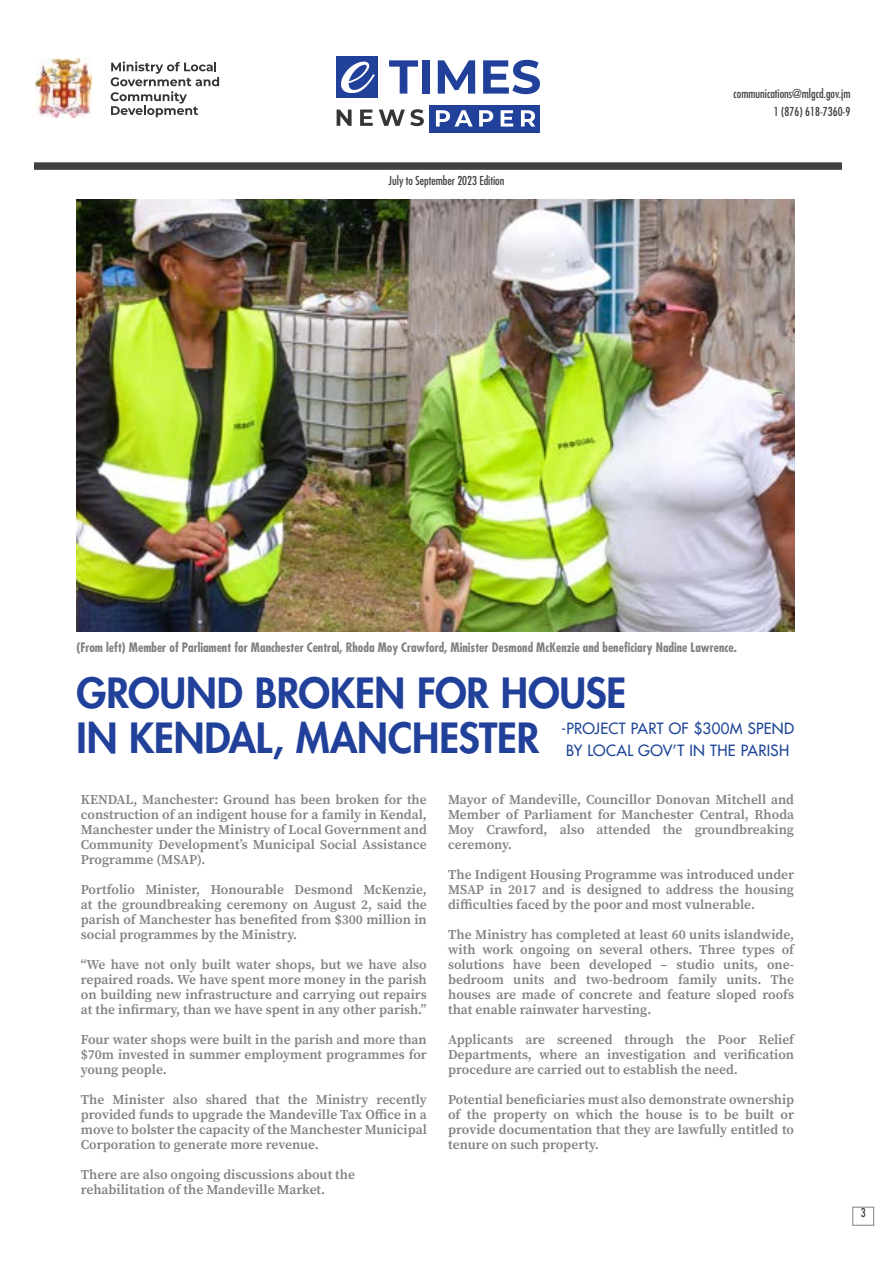
<style>
.page{position:relative;width:893px;height:1263px;background:#fff}
.page>*{position:absolute;margin:0;border:0;box-sizing:border-box;transform-origin:0 0}
.t1{font:800 40.5px/45px "Futura LT";letter-spacing:-.005em;color:#21409a}
.t2{font:15.15px/21.5px "Futura LT";letter-spacing:.02em;color:#1d4498;text-align:center}
.t3{font:600 13.5px/15px "Source Serif Pro";color:#808285;text-align:justify}
.t4{font:700 condensed 12.75px "Futura LT";color:#808285}
.t5{font:condensed 12px/18px "Futura LT";color:#414042;text-align:right}
</style>
<div class="page">
<div style="left:853px;top:1207px;width:21px;height:18px;border:1px solid #808285"></div>
<div style="left:34px;top:162px;width:808px;height:8px;background:#414042"></div>
<img style="left:35px;top:59px;width:56px;height:58px">
<svg style="left:111px;top:61px;width:108px;height:56px"></svg>
<img style="left:77px;top:200px;width:717px;height:431px">
<div style="left:336px;top:56px;width:42px;height:42px;background:#21409a"></div>
<div style="left:429px;top:105px;width:111px;height:27px;background:#21409a"></div>
<svg style="left:337px;top:110px;width:15px;height:16px"></svg>
<svg style="left:360px;top:110px;width:13px;height:16px"></svg>
<svg style="left:379px;top:109px;width:45px;height:17px"></svg>
<svg style="left:389px;top:60px;width:29px;height:34px"></svg>
<div style="left:422px;top:60px;width:8px;height:34px;background:#21409a"></div>
<svg style="left:438px;top:60px;width:37px;height:34px"></svg>
<svg style="left:483px;top:60px;width:57px;height:34px"></svg>
<svg style="left:341px;top:62px;width:34px;height:31px"></svg>
<svg style="left:436px;top:110px;width:37px;height:17px"></svg>
<svg style="left:479px;top:110px;width:14px;height:17px"></svg>
<svg style="left:501px;top:110px;width:12px;height:17px"></svg>
<svg style="left:521px;top:110px;width:14px;height:17px"></svg>
<p class="t5" style="left:389px;top:172px;width:117px">July to September 2023 Edition</p>
<p class="t5" style="left:734px;top:85px;width:118px">communications@mlgcd.gov.jm<br>1 (876) 618-7360-9</p>
<p class="t4" style="left:77px;top:640px;width:662px">(From left) Member of Parliament for Manchester Central, Rhoda Moy Crawford, Minister Desmond McKenzie and beneficiary Nadine Lawrence.</p>
<h1 class="t1" style="left:77px;top:670px;width:551px">GROUND BROKEN FOR HOUSE<br>IN KENDAL, MANCHESTER</h1>
<p class="t2" style="left:561px;top:718px;width:234px">-PROJECT PART OF $300M SPEND<br>BY LOCAL GOV’T IN THE PARISH</p>
<p class="t3" style="left:81px;top:792px;width:348px">KENDAL, Manchester: Ground has been broken for the construction of an indigent house for a family in Kendal, Manchester under the Ministry of Local Government and Community Development’s Municipal Social Assistance Programme (MSAP).</p>
<p class="t3" style="left:81px;top:882px;width:348px">Portfolio Minister, Honourable Desmond McKenzie, at the groundbreaking ceremony on August 2, said the parish of Manchester has benefited from $300 million in social programmes by the Ministry.</p>
<p class="t3" style="left:81px;top:957px;width:347px">“We have not only built water shops, but we have also repaired roads. We have spent more money in the parish on building new infrastructure and carrying out repairs at the infirmary, than we have spent in any other parish.”</p>
<p class="t3" style="left:81px;top:1031px;width:348px">Four water shops were built in the parish and more than $70m invested in summer employment programmes for young people.</p>
<p class="t3" style="left:81px;top:1091px;width:348px">The Minister also shared that the Ministry recently provided funds to upgrade the Mandeville Tax Office in a move to bolster the capacity of the Manchester Municipal Corporation to generate more revenue.</p>
<p class="t3" style="left:81px;top:1166px;width:276px">There are also ongoing discussions about the rehabilitation of the Mandeville Market.</p>
<p class="t3" style="left:448px;top:791px;width:348px">Mayor of Mandeville, Councillor Donovan Mitchell and Member of Parliament for Manchester Central, Rhoda Moy Crawford, also attended the groundbreaking ceremony.</p>
<p class="t3" style="left:448px;top:866px;width:347px">The Indigent Housing Programme was introduced under MSAP in 2017 and is designed to address the housing difficulties faced by the poor and most vulnerable.</p>
<p class="t3" style="left:448px;top:926px;width:347px">The Ministry has completed at least 60 units islandwide, with work ongoing on several others. Three types of solutions have been developed – studio units, one&shy;bedroom units and two-bedroom family units. The houses are made of concrete and feature sloped roofs that enable rainwater harvesting.</p>
<p class="t3" style="left:448px;top:1031px;width:348px">Applicants are screened through the Poor Relief Departments, where an investigation and verification procedure are carried out to establish the need.</p>
<p class="t3" style="left:448px;top:1091px;width:348px">Potential beneficiaries must also demonstrate ownership of the property on which the house is to be built or provide documentation that they are lawfully entitled to tenure on such property.</p>
<p class="t5" style="left:861px;top:1203px;width:6px">3</p>
</div>
